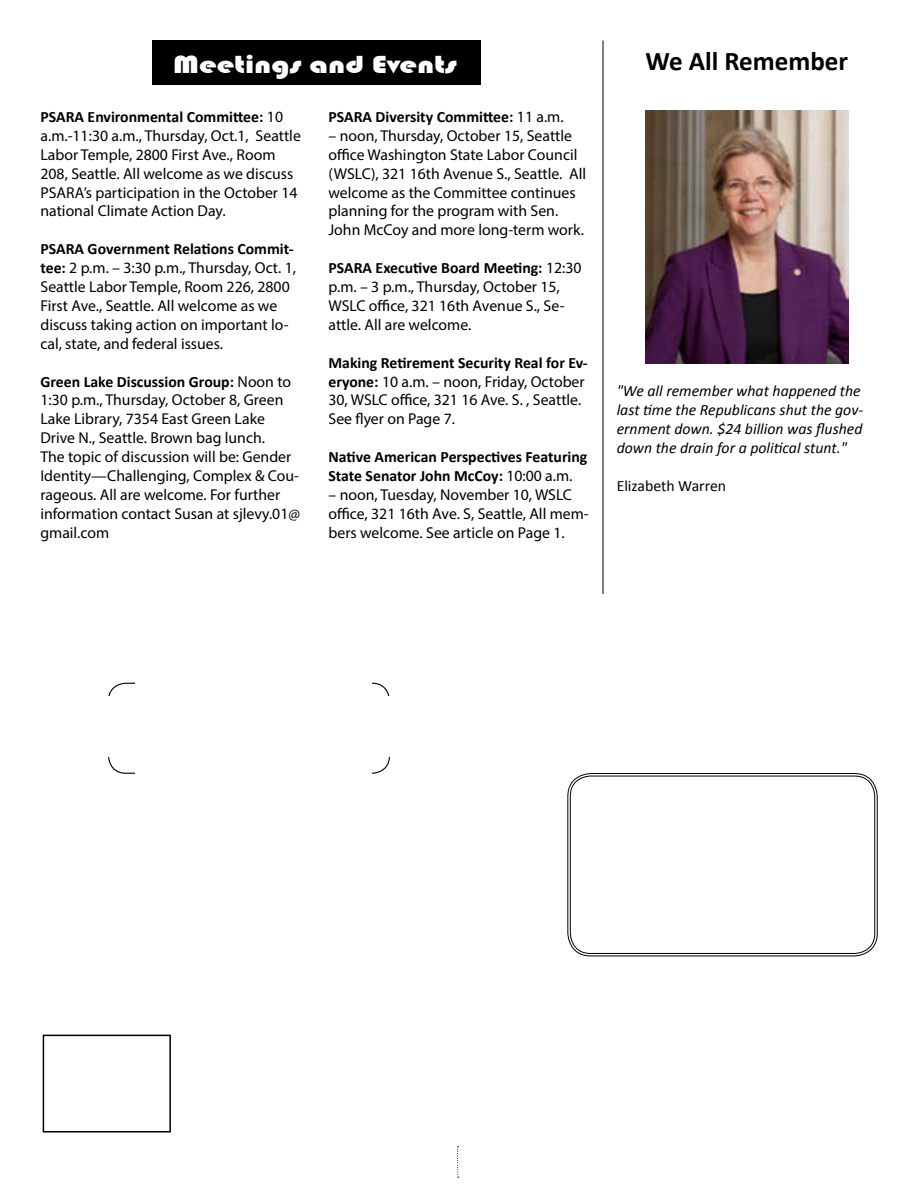
<style>
.page{position:relative;width:918px;height:1188px;background:#fff}
.page>*{position:absolute;margin:0;border:0;box-sizing:border-box;transform-origin:0 0}
.t1{font:700 27px "Calibri";color:#000}
.t2{font:25.5px "Bauhaus 93";color:#fff;scale:1.25 1}
.t3{font:15.75px/18.9px "Myriad Pro";color:#000}
.t4{font:700 15.75px/18.9px "Calibri";color:#000}
.t5{font:italic 15.75px/18.9px "Calibri";color:#000}
.t6{font:15.75px "Calibri";color:#000}
.s1{font-family:"Myriad Pro";font-weight:400}
.s2{font-family:"Calibri";font-weight:700}
</style>
<div class="page">
<div style="left:152px;top:40px;width:329px;height:45px;background:#000"></div>
<div style="left:43px;top:1035px;width:128px;height:97px;border:2px solid #000"></div>
<div style="left:568px;top:773px;width:309px;height:183px;border:1px solid #000;border-radius:23px"></div>
<div style="left:570px;top:776px;width:305px;height:178px;border:1px solid #000;border-radius:20px"></div>
<svg style="left:457px;top:1146px;width:2px;height:32px"></svg>
<img style="left:646px;top:110px;width:202px;height:254px">
<hr style="left:603px;top:40px;width:1px;height:554px;background:#000">
<h2 class="t2" style="left:173px;top:50px;width:228px">Meetings and Events</h2>
<p class="t4" style="left:40px;top:107px;width:244px">PSARA Environmental Committee: <span class="s1">10</span></p>
<p class="t3" style="left:40px;top:126px;width:262px">a.m.-11:30 a.m., Thursday, Oct.1, Seattle Labor Temple, 2800 First Ave., Room 208, Seattle. All welcome as we discuss PSARA’s participation in the October 14 national Climate Action Day.</p>
<p class="t4" style="left:40px;top:240px;width:255px">PSARA Government Relations Commit-</p>
<p class="t3" style="left:40px;top:258px;width:257px"><span class="s2">tee:</span> 2 p.m. – 3:30 p.m., Thursday, Oct. 1, Seattle Labor Temple, Room 226, 2800<br>First Ave., Seattle. All welcome as we discuss taking action on important lo&shy;cal, state, and federal issues.</p>
<p class="t4" style="left:40px;top:372px;width:252px">Green Lake Discussion Group: <span class="s1">Noon to</span></p>
<p class="t3" style="left:40px;top:390px;width:261px">1:30 p.m., Thursday, October 8, Green Lake Library, 7354 East Green Lake Drive N., Seattle. Brown bag lunch.<br>The topic of discussion will be: Gender Identity—Challenging, Complex &amp; Cou&shy;rageous. All are welcome. For further information contact Susan at sjlevy.01@ gmail.com</p>
<p class="t4" style="left:329px;top:107px;width:237px">PSARA Diversity Committee: <span class="s1">11 a.m.</span></p>
<p class="t3" style="left:329px;top:126px;width:259px">– noon, Thursday, October 15, Seattle office Washington State Labor Council (WSLC), 321 16th Avenue S., Seattle. All welcome as the Committee continues planning for the program with Sen.<br>John McCoy and more long-term work.</p>
<p class="t4" style="left:329px;top:258px;width:255px">PSARA Executive Board Meeting: <span class="s1">12:30</span></p>
<p class="t3" style="left:329px;top:277px;width:238px">p.m. – 3 p.m., Thursday, October 15,<br>WSLC office, 321 16th Avenue S., Se&shy;attle. All are welcome.</p>
<p class="t4" style="left:329px;top:353px;width:261px">Making Retirement Security Real for Ev-</p>
<p class="t3" style="left:329px;top:372px;width:258px"><span class="s2">eryone:</span> 10 a.m. – noon, Friday, October<br>30, WSLC office, 321 16 Ave. S. , Seattle.<br>See flyer on Page 7.</p>
<p class="t4" style="left:329px;top:447px;width:260px">Native American Perspectives Featuring<br>State Senator John McCoy: <span class="s1">10:00 a.m.</span></p>
<p class="t3" style="left:329px;top:485px;width:262px">– noon, Tuesday, November 10, WSLC office, 321 16th Ave. S, Seattle, All mem&shy;bers welcome. See article on Page 1.</p>
<h1 class="t1" style="left:646px;top:44px;width:204px">We All Remember</h1>
<p class="t5" style="left:617px;top:381px;width:248px">"We all remember what happened the last time the Republicans shut the gov&shy;ernment down. $24 billion was flushed down the drain for a political stunt."</p>
<p class="t6" style="left:617px;top:476px;width:111px">Elizabeth Warren</p>
</div>
